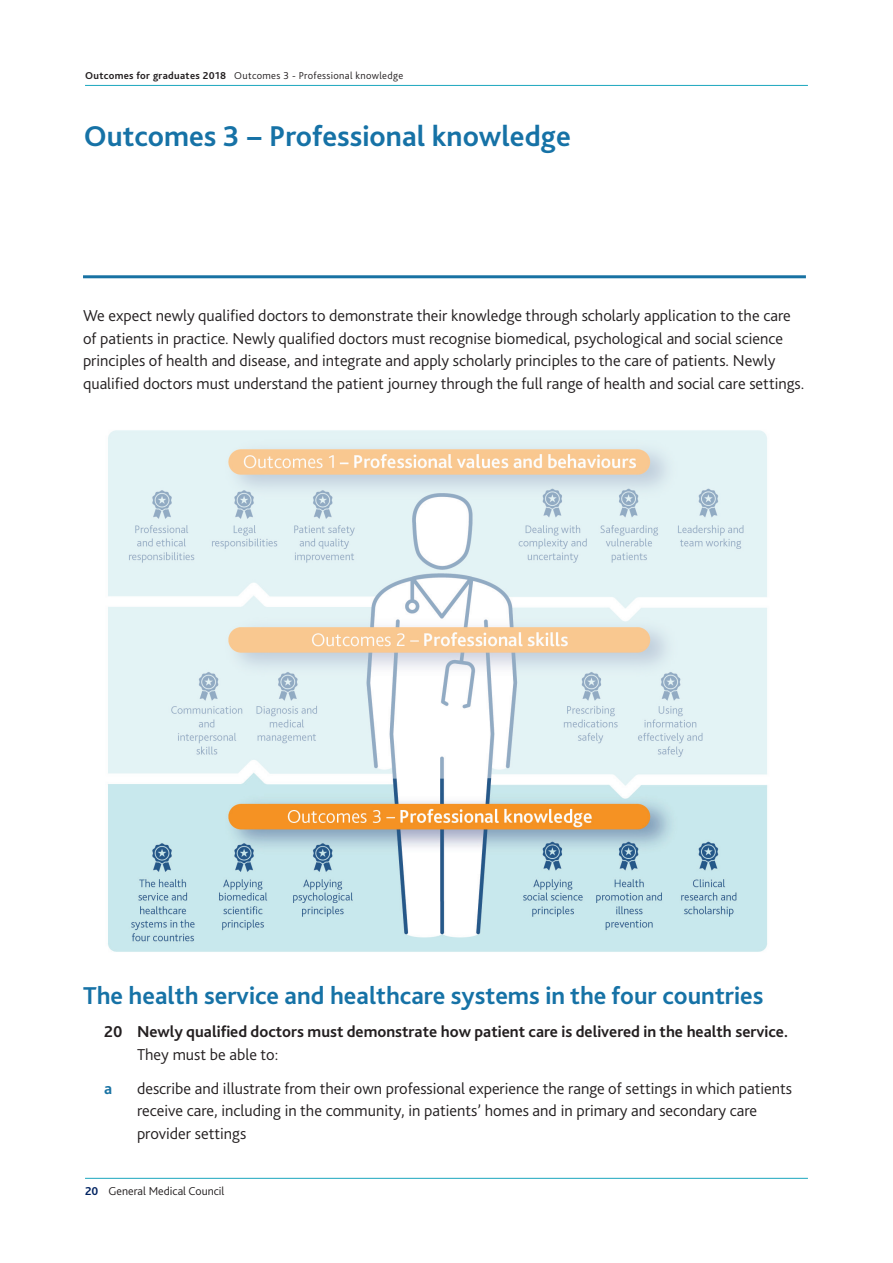
<style>
.page{position:relative;width:893px;height:1263px;background:#fff}
.page>*{position:absolute;margin:0;border:0;box-sizing:border-box;transform-origin:0 0}
.t1{font:700 30px "Bliss 2";color:#1672a6}
.t2{font:700 25.5px "Bliss 2";color:#1672a6}
.t3{font:300 16.5px/22.5px "Bliss 2";color:#231f20}
.t4{font:700 16.5px "Bliss 2";color:#231f20}
.t5{font:700 16.5px "Bliss 2";color:#1872a3}
.t6{font:300 12px "Bliss 2";color:#231f20}
.t7{font:300 10.5px "Bliss 2";letter-spacing:.03em;color:#231f20}
.s1{font-weight:700}
.s2{font-weight:700;color:#002361}
</style>
<div class="page">
<hr style="left:85px;top:85px;width:723px;height:1px;background:#1aa6be">
<hr style="left:85px;top:1178px;width:723px;height:1px;background:#1aa6be">
<img style="left:108px;top:793px;width:659px;height:159px">
<hr style="left:83px;top:275px;width:723px;height:3px;background:#1872a3">
<svg style="left:108px;top:430px;width:660px;height:363px;fill:#e3f3f5"></svg>
<p class="t7" style="left:85px;top:69px;width:320px"><span class="s1">Outcomes for graduates 2018</span> Outcomes 3 - Professional knowledge</p>
<h1 class="t1" style="left:84px;top:117px;width:489px">Outcomes 3 − Professional knowledge</h1>
<p class="t3" style="left:83px;top:304px;width:723px">We expect newly qualified doctors to demonstrate their knowledge through scholarly application to the care of patients in practice. Newly qualified doctors must recognise biomedical, psychological and social science principles of health and disease, and integrate and apply scholarly principles to the care of patients. Newly qualified doctors must understand the patient journey through the full range of health and social care settings.</p>
<h2 class="t2" style="left:83px;top:979px;width:682px">The health service and healthcare systems in the four countries</h2>
<p class="t4" style="left:104px;top:1022px;width:685px">20 Newly qualified doctors must demonstrate how patient care is delivered in the health service.</p>
<p class="t3" style="left:137px;top:1043px;width:143px">They must be able to:</p>
<p class="t5" style="left:104px;top:1078px;width:10px">a</p>
<p class="t3" style="left:137px;top:1076px;width:657px">describe and illustrate from their own professional experience the range of settings in which patients receive care, including in the community, in patients’ homes and in primary and secondary care provider settings</p>
<p class="t6" style="left:85px;top:1184px;width:141px"><span class="s2">20</span> General Medical Council</p>
</div>
